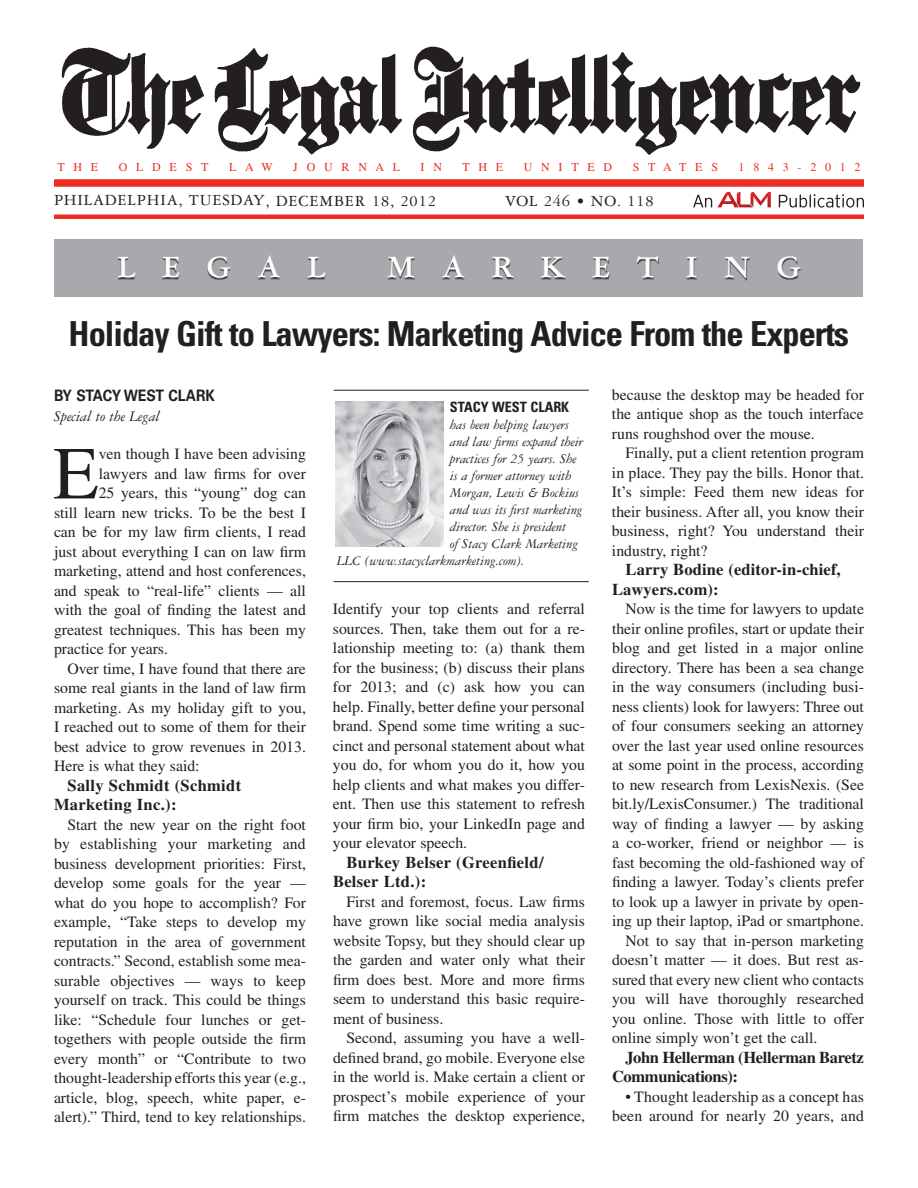
<style>
.page{position:relative;width:918px;height:1188px;background:#fff}
.page>*{position:absolute;margin:0;border:0;box-sizing:border-box;transform-origin:0 0}
.t1{font:74.7px "Times LT Std";color:#231f20}
.t2{font:700 condensed 34.5px "Univers LT Std";letter-spacing:-.03em;color:#231f20}
.t3{font:700 33px "Garamond 3 LT Std";letter-spacing:.8em;color:#fff}
.t4{font:700 16.5px/19.5px "Times LT Std";letter-spacing:.01em;color:#231f20}
.t5{font:16.5px "Garamond 3 LT Std";letter-spacing:.05em;color:#231f20}
.t6{font:700 16.5px/19.5px "Times LT Std";letter-spacing:-.02em;color:#231f20}
.t7{font:15.75px/19.5px "Times LT Std";color:#231f20;text-align:justify}
.t8{font:italic 15.75px "Garamond 3 LT Std";color:#231f20}
.t9{font:700 15.75px "Univers LT Std";letter-spacing:-.01em;color:#231f20;scale:.9 1}
.t10{font:italic 14.25px "Garamond 3 LT Std";letter-spacing:-.005em;color:#231f20}
.t11{font:700 condensed 14.25px "Univers LT Std";color:#231f20}
.t12{font:12px "Times LT Std";letter-spacing:.73em;color:#ee2e22}
</style>
<div class="page">
<img style="left:61px;top:46px;width:800px;height:109px">
<div style="left:54px;top:179px;width:810px;height:8px;background:#ee2e22"></div>
<div style="left:54px;top:214px;width:810px;height:5px;background:#ee2e22"></div>
<svg style="left:693px;top:195px;width:19px;height:12px"></svg>
<svg style="left:779px;top:194px;width:85px;height:14px"></svg>
<svg style="left:718px;top:192px;width:53px;height:15px"></svg>
<div style="left:55px;top:240px;width:808px;height:57px;background:#a8a9ad"></div>
<div style="left:118px;top:257px;width:682px;height:23px;background:#231f20;opacity:.75"></div>
<hr style="left:334px;top:390px;width:255px;height:1px;background:#231f20">
<hr style="left:334px;top:581px;width:255px;height:1px;background:#231f20">
<img style="left:335px;top:401px;width:109px;height:146px">
<p class="t12" style="left:57px;top:160px;width:42px">The</p>
<p class="t12" style="left:119px;top:160px;width:87px">Oldest</p>
<p class="t12" style="left:229px;top:160px;width:45px">Law</p>
<p class="t12" style="left:293px;top:160px;width:108px">Jo urnal</p>
<p class="t12" style="left:421px;top:160px;width:23px">i n</p>
<p class="t12" style="left:462px;top:160px;width:42px">t he</p>
<p class="t12" style="left:524px;top:160px;width:90px">Unit ed</p>
<p class="t12" style="left:633px;top:160px;width:13px">St</p>
<p class="t12" style="left:663px;top:160px;width:56px">at es</p>
<p class="t12" style="left:739px;top:160px;width:124px">1843-2012</p>
<p class="t5" style="left:54px;top:192px;width:384px">PHILADELPHIA, TUESDAY, DECEMBER 18, 2012</p>
<p class="t5" style="left:505px;top:192px;width:150px">VOL 246 • NO. 118</p>
<h3 class="t3" style="left:117px;top:249px;width:209px">LEGAL</h3>
<h3 class="t3" style="left:388px;top:249px;width:414px">MARKETING</h3>
<h2 class="t2" style="left:69px;top:312px;width:782px">Holiday Gift to Lawyers: Marketing Advice From the Experts</h2>
<p class="t9" style="left:54px;top:387px;width:180px">BY STACY WEST CLARK</p>
<p class="t8" style="left:54px;top:408px;width:108px">Special to the Legal</p>
<h1 class="t1" style="left:53px;top:431px;width:45px">E</h1>
<p class="t7" style="left:99px;top:444px;width:209px">ven though I have been advising</p>
<p class="t7" style="left:99px;top:464px;width:209px">lawyers and law firms for over</p>
<p class="t7" style="left:99px;top:483px;width:209px">25 years, this “young” dog can</p>
<p class="t7" style="left:54px;top:503px;width:253px">still learn new tricks. To be the best I</p>
<p class="t7" style="left:54px;top:522px;width:254px">can be for my law firm clients, I read</p>
<p class="t7" style="left:54px;top:542px;width:254px">just about everything I can on law firm</p>
<p class="t7" style="left:54px;top:561px;width:253px">marketing, attend and host conferences,</p>
<p class="t7" style="left:54px;top:581px;width:254px">and speak to “real-life” clients — all</p>
<p class="t7" style="left:54px;top:600px;width:254px">with the goal of finding the latest and</p>
<p class="t7" style="left:54px;top:620px;width:254px">greatest techniques. This has been my</p>
<p class="t7" style="left:54px;top:639px;width:116px">practice for years.</p>
<p class="t7" style="left:68px;top:659px;width:240px">Over time, I have found that there are</p>
<p class="t7" style="left:54px;top:678px;width:254px">some real giants in the land of law firm</p>
<p class="t7" style="left:54px;top:698px;width:253px">marketing. As my holiday gift to you,</p>
<p class="t7" style="left:54px;top:717px;width:254px">I reached out to some of them for their</p>
<p class="t7" style="left:54px;top:737px;width:254px">best advice to grow revenues in 2013.</p>
<p class="t7" style="left:54px;top:756px;width:147px">Here is what they said:</p>
<p class="t4" style="left:54px;top:775px;width:189px;text-indent:13px">Sally Schmidt (Schmidt<br>Marketing Inc.):</p>
<p class="t7" style="left:54px;top:815px;width:254px;text-indent:13px">Start the new year on the right foot by establishing your marketing and business development priorities: First, develop some goals for the year — what do you hope to accomplish? For example, “Take steps to develop my reputation in the area of government contracts.” Second, establish some mea&shy;surable objectives — ways to keep yourself on track. This could be things like: “Schedule four lunches or get&shy;togethers with people outside the firm every month” or “Contribute to two thought-leadership efforts this year (e.g., article, blog, speech, white paper, e&shy;alert).” Third, tend to key relationships.</p>
<p class="t11" style="left:450px;top:398px;width:121px">Stacy West Clark</p>
<p class="t10" style="left:450px;top:417px;width:121px">has been helping lawyers</p>
<p class="t10" style="left:450px;top:434px;width:135px">and law firms expand their</p>
<p class="t10" style="left:450px;top:451px;width:128px">practices for 25 years. She</p>
<p class="t10" style="left:450px;top:468px;width:123px">is a former attorney with</p>
<p class="t10" style="left:450px;top:485px;width:131px">Morgan, Lewis &amp; Bockius</p>
<p class="t10" style="left:450px;top:502px;width:134px">and was its first marketing</p>
<p class="t10" style="left:450px;top:519px;width:118px">director. She is president</p>
<p class="t10" style="left:450px;top:536px;width:130px">of Stacy Clark Marketing</p>
<p class="t10" style="left:337px;top:554px;width:189px">LLC (www.stacyclarkmarketing.com).</p>
<p class="t7" style="left:333px;top:599px;width:254px">Identify your top clients and referral sources. Then, take them out for a re&shy;lationship meeting to: (a) thank them for the business; (b) discuss their plans for 2013; and (c) ask how you can help. Finally, better define your personal brand. Spend some time writing a suc&shy;cinct and personal statement about what you do, for whom you do it, how you help clients and what makes you differ&shy;ent. Then use this statement to refresh your firm bio, your LinkedIn page and your elevator speech.</p>
<p class="t4" style="left:333px;top:852px;width:212px;text-indent:13px">Burkey Belser (Greenfield/<br>Belser Ltd.):</p>
<p class="t7" style="left:333px;top:891px;width:254px;text-indent:13px">First and foremost, focus. Law firms have grown like social media analysis website Topsy, but they should clear up the garden and water only what their firm does best. More and more firms seem to understand this basic require&shy;ment of business.</p>
<p class="t7" style="left:333px;top:1028px;width:254px;text-indent:13px">Second, assuming you have a well&shy;defined brand, go mobile. Everyone else in the world is. Make certain a client or prospect’s mobile experience of your firm matches the desktop experience,</p>
<p class="t7" style="left:612px;top:384px;width:254px">because the desktop may be headed for the antique shop as the touch interface runs roughshod over the mouse.</p>
<p class="t7" style="left:612px;top:443px;width:254px;text-indent:13px">Finally, put a client retention program in place. They pay the bills. Honor that.<br>It’s simple: Feed them new ideas for their business. After all, you know their business, right? You understand their industry, right?</p>
<p class="t4" style="left:612px;top:559px;width:230px;text-indent:13px">Larry Bodine (editor-in-chief,<br>Lawyers.com):</p>
<p class="t7" style="left:626px;top:599px;width:240px">Now is the time for lawyers to update</p>
<p class="t7" style="left:612px;top:618px;width:254px">their online profiles, start or update their</p>
<p class="t7" style="left:612px;top:638px;width:253px">blog and get listed in a major online</p>
<p class="t7" style="left:612px;top:657px;width:254px">directory. There has been a sea change</p>
<p class="t7" style="left:612px;top:677px;width:253px">in the way consumers (including busi-</p>
<p class="t7" style="left:612px;top:696px;width:254px">ness clients) look for lawyers: Three out</p>
<p class="t7" style="left:612px;top:716px;width:254px">of four consumers seeking an attorney</p>
<p class="t7" style="left:612px;top:735px;width:253px">over the last year used online resources</p>
<p class="t7" style="left:612px;top:755px;width:254px">at some point in the process, according</p>
<p class="t7" style="left:612px;top:774px;width:254px">to new research from LexisNexis. (See</p>
<p class="t7" style="left:612px;top:794px;width:253px">bit.ly/LexisConsumer.) The traditional</p>
<p class="t7" style="left:612px;top:813px;width:254px">way of finding a lawyer — by asking</p>
<p class="t7" style="left:612px;top:833px;width:253px">a co-worker, friend or neighbor — is</p>
<p class="t7" style="left:612px;top:852px;width:253px">fast becoming the old-fashioned way of</p>
<p class="t7" style="left:612px;top:872px;width:254px">finding a lawyer. Today’s clients prefer</p>
<p class="t7" style="left:612px;top:891px;width:254px">to look up a lawyer in private by open-</p>
<p class="t7" style="left:612px;top:911px;width:253px">ing up their laptop, iPad or smartphone.</p>
<p class="t7" style="left:626px;top:930px;width:240px">Not to say that in-person marketing</p>
<p class="t7" style="left:612px;top:950px;width:254px">doesn’t matter — it does. But rest as-</p>
<p class="t7" style="left:612px;top:969px;width:253px">sured that every new client who contacts</p>
<p class="t7" style="left:612px;top:989px;width:254px">you will have thoroughly researched</p>
<p class="t7" style="left:612px;top:1008px;width:254px">you online. Those with little to offer</p>
<p class="t7" style="left:612px;top:1028px;width:207px">online simply won’t get the call.</p>
<p class="t6" style="left:612px;top:1047px;width:253px;text-indent:13px">John Hellerman (Hellerman Baretz<br>Communications):</p>
<p class="t7" style="left:612px;top:1086px;width:253px;text-align:right">• Thought leadership as a concept has been around for nearly 20 years, and</p>
</div>
